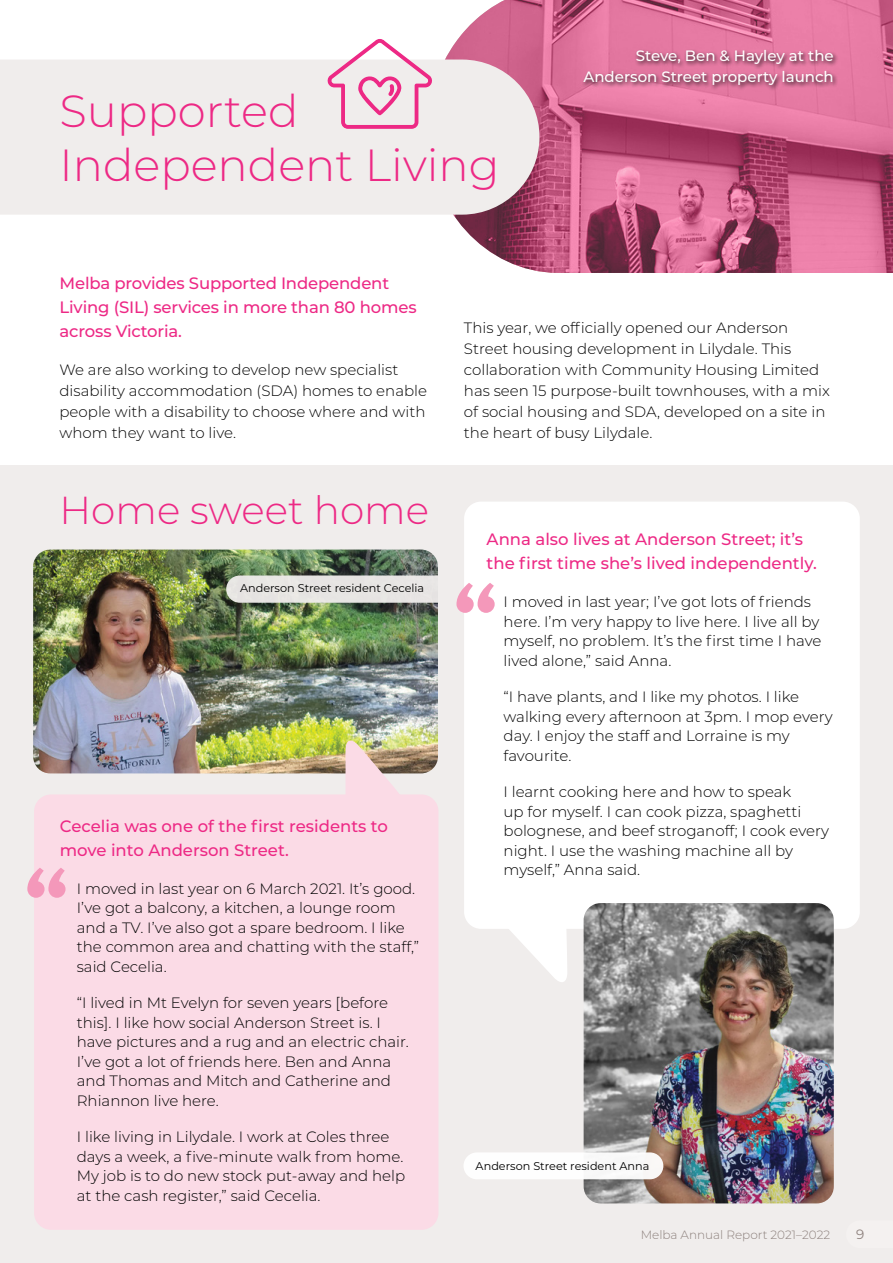
<style>
.page{position:relative;width:893px;height:1263px;background:#fff}
.page>*{position:absolute;margin:0;border:0;box-sizing:border-box;transform-origin:0 0}
.Body_Text{font:300 45px/54px "Montserrat";color:#ed2985}
.Body_Text-2{font:300 39px "Montserrat";color:#ed2985}
.Body_Text-3{font:500 16.5px/24px "Montserrat";letter-spacing:-.005em;color:#ed2985}
.Body_Text-4{font:300 15px/19.5px "Montserrat";color:#000}
.Body_Text-5{font:500 15px/21px "Montserrat";color:#fff;text-align:right}
.t1{font:13.5px "Montserrat";color:#8d817d}
.t2{font:300 12px "Montserrat";color:#8d817d}
.Body_Text-6{font:11.25px "Montserrat";color:#000}
</style>
<div class="page">
<div style="left:1px;top:465px;width:892px;height:798px;background:#f0edec"></div>
<img style="left:444px;top:0;width:449px;height:273px">
<div style="left:0;top:60px;width:539px;height:155px;background:#f0edec"></div>
<div style="left:34px;top:794px;width:404px;height:436px;background:#fbdbe6;border-radius:17px"></div>
<div style="left:464px;top:502px;width:396px;height:427px;background:#fff;border-radius:17px"></div>
<img style="left:584px;top:903px;width:250px;height:300px">
<img style="left:33px;top:549px;width:405px;height:224px">
<img style="left:345px;top:737px;width:66px;height:57px">
<svg style="left:509px;top:929px;width:58px;height:53px"></svg>
<div style="left:581px;top:48px;width:258px;height:43px;background:#000;opacity:.75"></div>
<svg style="left:27px;top:868px;width:39px;height:30px"></svg>
<svg style="left:456px;top:583px;width:39px;height:30px"></svg>
<svg style="left:326px;top:39px;width:107px;height:90px"></svg>
<div style="left:463px;top:1152px;width:200px;height:27px;background:#fff;border-radius:13px"></div>
<svg style="left:226px;top:575px;width:212px;height:28px"></svg>
<p class="Body_Text" style="left:60px;top:82px;width:442px">Supported<br>Independent Living</p>
<p class="Body_Text-5" style="left:583px;top:45px;width:252px">Steve, Ben &amp; Hayley at the<br>Anderson Street property launch</p>
<p class="Body_Text-3" style="left:60px;top:270px;width:359px">Melba provides Supported Independent<br>Living (SIL) services in more than 80 homes across Victoria.</p>
<p class="Body_Text-4" style="left:60px;top:359px;width:369px;line-height:21px">We are also working to develop new specialist disability accommodation (SDA) homes to enable people with a disability to choose where and with whom they want to live.</p>
<p class="Body_Text-2" style="left:60px;top:483px;width:371px">Home sweet home</p>
<p class="Body_Text-6" style="left:240px;top:581px;width:186px">Anderson Street resident Cecelia</p>
<p class="Body_Text-3" style="left:60px;top:813px;width:330px">Cecelia was one of the first residents to move into Anderson Street.</p>
<p class="Body_Text-4" style="left:77px;top:878px;width:344px">I moved in last year on 6 March 2021. It’s good.<br>I’ve got a balcony, a kitchen, a lounge room and a TV. I’ve also got a spare bedroom. I like the common area and chatting with the staff,” said Cecelia.</p>
<p class="Body_Text-4" style="left:77px;top:993px;width:334px">“I lived in Mt Evelyn for seven years [before this]. I like how social Anderson Street is. I have pictures and a rug and an electric chair.<br>I’ve got a lot of friends here. Ben and Anna and Thomas and Mitch and Catherine and Rhiannon live here.</p>
<p class="Body_Text-4" style="left:77px;top:1127px;width:330px">I like living in Lilydale. I work at Coles three days a week, a five-minute walk from home.<br>My job is to do new stock put-away and help at the cash register,” said Cecelia.</p>
<p class="Body_Text-4" style="left:464px;top:317px;width:367px;line-height:21px">This year, we officially opened our Anderson Street housing development in Lilydale. This collaboration with Community Housing Limited has seen 15 purpose-built townhouses, with a mix of social housing and SDA, developed on a site in the heart of busy Lilydale.</p>
<p class="Body_Text-3" style="left:487px;top:527px;width:332px">Anna also lives at Anderson Street; it’s the first time she’s lived independently.</p>
<p class="Body_Text-4" style="left:504px;top:592px;width:319px">I moved in last year; I’ve got lots of friends here. I’m very happy to live here. I live all by myself, no problem. It’s the first time I have lived alone,” said Anna.</p>
<p class="Body_Text-4" style="left:504px;top:687px;width:331px">“I have plants, and I like my photos. I like walking every afternoon at 3pm. I mop every day. I enjoy the staff and Lorraine is my favourite.</p>
<p class="Body_Text-4" style="left:504px;top:782px;width:327px">I learnt cooking here and how to speak<br>up for myself. I can cook pizza, spaghetti bolognese, and beef stroganoff; I cook every night. I use the washing machine all by myself,” Anna said.</p>
<p class="Body_Text-6" style="left:476px;top:1158px;width:175px">Anderson Street resident Anna</p>
<p class="t2" style="left:641px;top:1227px;width:191px">Melba Annual Report 2021–2022</p>
<p class="t1" style="left:856px;top:1225px;width:10px">9</p>
</div>
